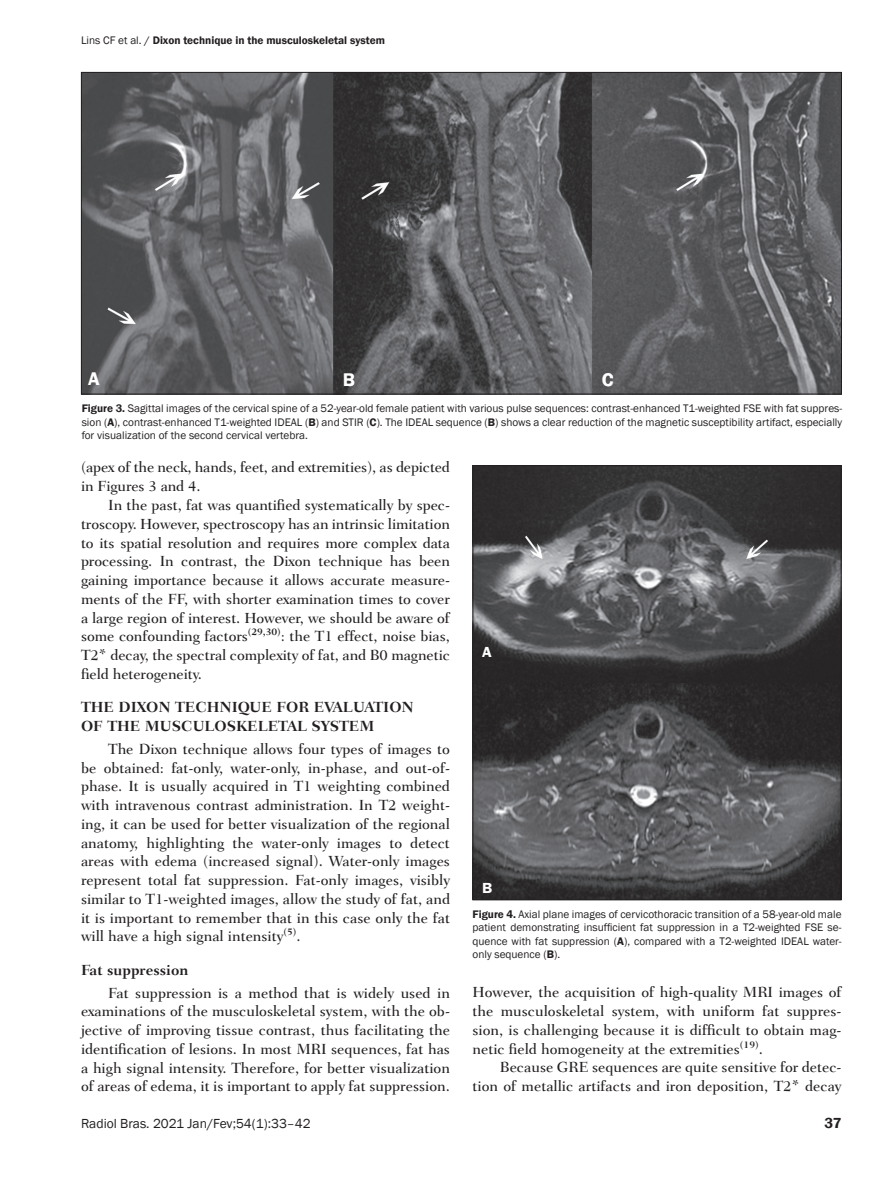
<style>
.page{position:relative;width:893px;height:1191px;background:#fff}
.page>*{position:absolute;margin:0;border:0;box-sizing:border-box;transform-origin:0 0}
.t1{font:600 18.9px "Franklin Gothic";color:#fff}
.t2{font:500 15px/18.8px "Fairfield LT";color:#231f20;text-align:justify}
.t3{font:700 15px/18.8px "Fairfield LT";color:#231f20}
.t4{font:600 15px "Franklin Gothic";color:#231f20}
.t5{font:600 15px "Franklin Gothic";color:#fff;scale:1.05 1}
.t6{font:13.5px "Franklin Gothic";color:#231f20}
.t7{font:11.25px/13.5px "Franklin Gothic";color:#231f20;text-align:justify}
.t8{font:600 11.25px "Franklin Gothic";color:#231f20}
.s1{font-weight:400}
.s2{font-weight:500}
.s3{font-weight:600}
</style>
<div class="page">
<img style="left:83px;top:74px;width:757px;height:318px">
<img style="left:474px;top:467px;width:365px;height:431px">
<p class="t8" style="left:81px;top:33px;width:306px"><span class="s1">Lins CF et al.</span> <span class="s2">/</span> Dixon technique in the musculoskeletal system</p>
<p class="t1" style="left:88px;top:367px;width:13px">A</p>
<p class="t1" style="left:343px;top:368px;width:14px">B</p>
<p class="t1" style="left:602px;top:368px;width:13px">C</p>
<p class="t7" style="left:82px;top:402px;width:762px"><span class="s3">Figure 3.</span> Sagittal images of the cervical spine of a 52-year-old female patient with various pulse sequences: contrast-enhanced T1-weighted FSE with fat suppres&shy;sion (<span class="s3">A</span>), contrast-enhanced T1-weighted IDEAL (<span class="s3">B</span>) and STIR (<span class="s3">C</span>). The IDEAL sequence (<span class="s3">B</span>) shows a clear reduction of the magnetic susceptibility artifact, especially for visualization of the second cervical vertebra.</p>
<p class="t2" style="left:81px;top:458px;width:370px">(apex of the neck, hands, feet, and extremities), as depicted in Figures 3 and 4.</p>
<p class="t2" style="left:81px;top:496px;width:370px;text-indent:27px">In the past, fat was quantified systematically by spec&shy;troscopy. However, spectroscopy has an intrinsic limitation to its spatial resolution and requires more complex data processing. In contrast, the Dixon technique has been gaining importance because it allows accurate measure&shy;ments of the FF, with shorter examination times to cover a large region of interest. However, we should be aware of some confounding factors<sup>(29,30)</sup>: the T1 effect, noise bias, T2* decay, the spectral complexity of fat, and B0 magnetic field heterogeneity.</p>
<p class="t3" style="left:81px;top:698px;width:334px">THE DIXON TECHNIQUE FOR EVALUATION<br>OF THE MUSCULOSKELETAL SYSTEM</p>
<p class="t2" style="left:81px;top:739px;width:371px;text-indent:27px">The Dixon technique allows four types of images to be obtained: fat-only, water-only, in-phase, and out-of&shy;phase. It is usually acquired in T1 weighting combined with intravenous contrast administration. In T2 weight&shy;ing, it can be used for better visualization of the regional anatomy, highlighting the water-only images to detect areas with edema (increased signal). Water-only images represent total fat suppression. Fat-only images, visibly similar to T1-weighted images, allow the study of fat, and it is important to remember that in this case only the fat will have a high signal intensity<sup>(5)</sup>.</p>
<p class="t3" style="left:81px;top:960px;width:109px">Fat suppression</p>
<p class="t2" style="left:81px;top:983px;width:370px;text-indent:27px">Fat suppression is a method that is widely used in examinations of the musculoskeletal system, with the ob&shy;jective of improving tissue contrast, thus facilitating the identification of lesions. In most MRI sequences, fat has a high signal intensity. Therefore, for better visualization of areas of edema, it is important to apply fat suppression.</p>
<p class="t5" style="left:482px;top:642px;width:11px">A</p>
<p class="t5" style="left:482px;top:878px;width:11px">B</p>
<p class="t7" style="left:472px;top:907px;width:370px"><span class="s3">Figure 4.</span> Axial plane images of cervicothoracic transition of a 58-year-old male patient demonstrating insufficient fat suppression in a T2-weighted FSE se&shy;quence with fat suppression (<span class="s3">A</span>), compared with a T2-weighted IDEAL water&shy;only sequence (<span class="s3">B</span>).</p>
<p class="t2" style="left:472px;top:983px;width:370px">However, the acquisition of high-quality MRI images of the musculoskeletal system, with uniform fat suppres&shy;sion, is challenging because it is difficult to obtain mag&shy;netic field homogeneity at the extremities<sup>(19)</sup>.</p>
<p class="t2" style="left:473px;top:1058px;width:370px;text-align:right">Because GRE sequences are quite sensitive for detec&shy;tion of metallic artifacts and iron deposition, T2* decay</p>
<p class="t6" style="left:81px;top:1114px;width:231px">Radiol Bras. 2021 Jan/Fev;54(1):33–42</p>
<p class="t4" style="left:824px;top:1113px;width:19px">37</p>
</div>
